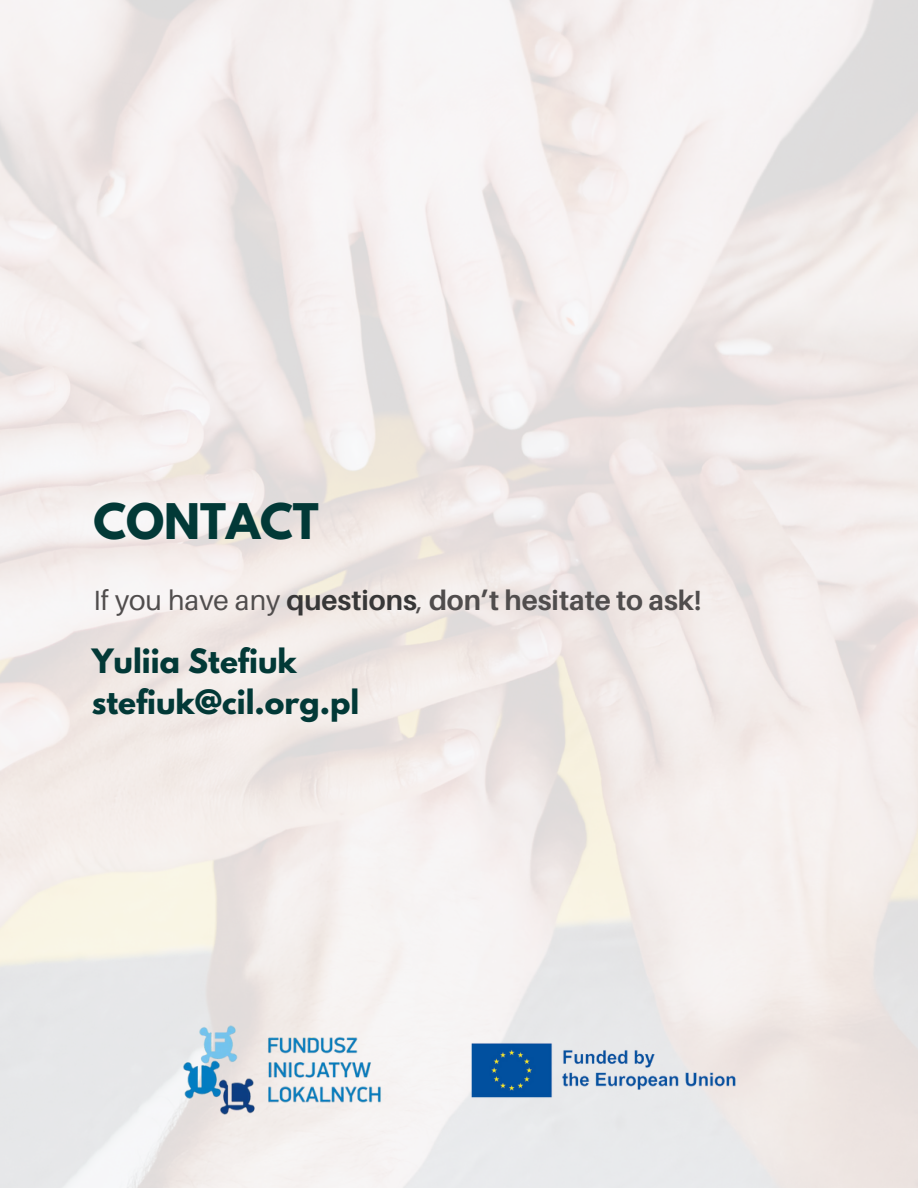
<style>
.page{position:relative;width:918px;height:1188px;background:#fff}
.page>*{position:absolute;margin:0;border:0;box-sizing:border-box;transform-origin:0 0}
.t1{font:700 43.5px "League Spartan";color:#023937}
.t2{font:700 29.7px/40.5px "League Spartan";color:#023937}
.t3{font:700 27.75px "Aileron";color:#504d4d}
.s1{font-weight:400}
.s2{color:#373737}
</style>
<div class="page">
<img style="left:176px;top:977px;width:239px;height:186px">
<img style="left:468px;top:1040px;width:287px;height:61px">
<h1 class="t1" style="left:93px;top:500px;width:227px">CONTACT</h1>
<p class="t3" style="left:94px;top:583px;width:609px"><span class="s1">If you have any</span> <span class="s2">questions</span><span class="s1">,</span> don’t hesitate to ask!</p>
<p class="t2" style="left:92px;top:645px;width:269px">Yuliia Stefiuk stefiuk@cil.org.pl</p>
</div>
